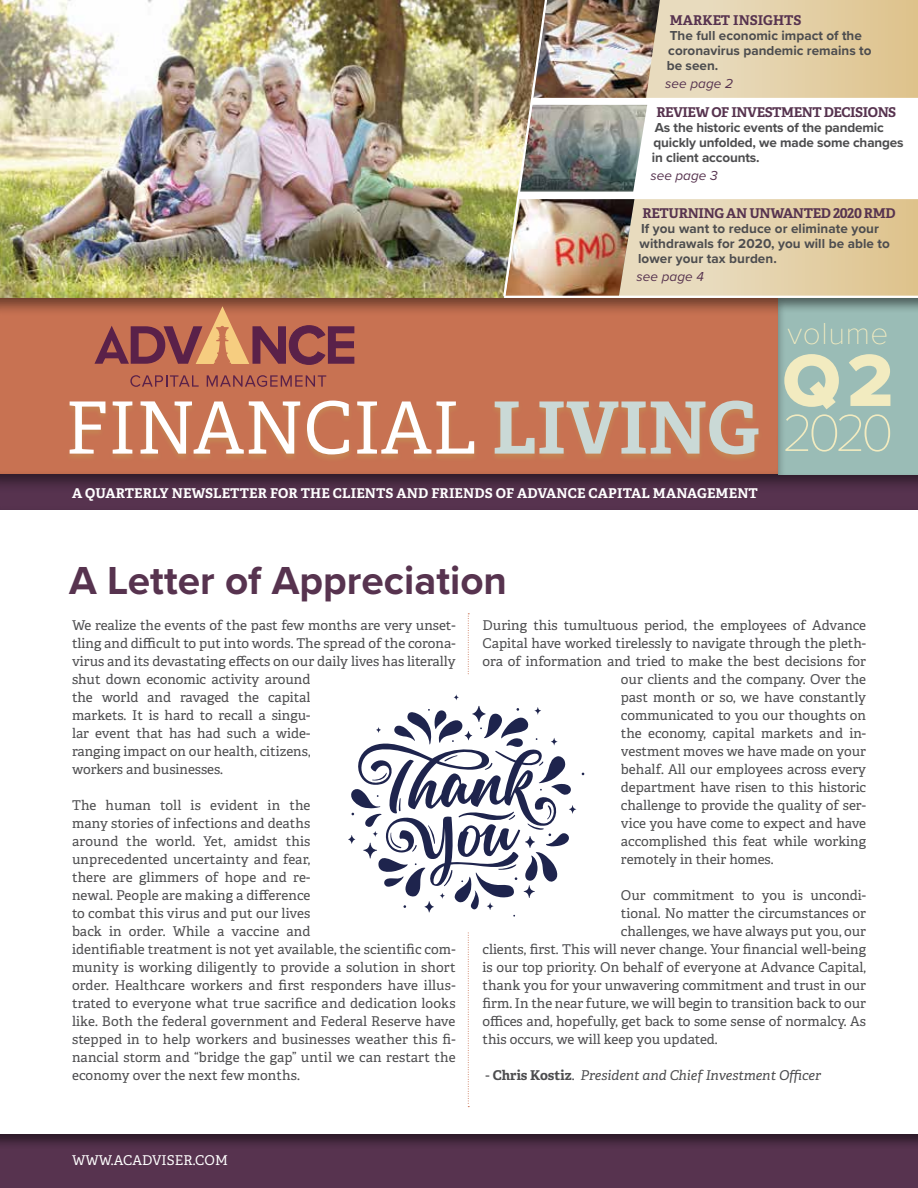
<style>
.page{position:relative;width:918px;height:1188px;background:#fff}
.page>*{position:absolute;margin:0;border:0;box-sizing:border-box;transform-origin:0 0}
.t1{font:76.5px "Proxima Nova Extrabld";color:#f2ebc0}
.t2{font:72px "Adelle PE";color:#fff}
.t3{font:100 54px "Proxima Nova T";color:#f2ebc0}
.t4{font:700 40.5px "Proxima Nova";color:#57334f}
.t5{font:100 31.5px "Proxima Nova T";letter-spacing:.02em;color:#f2ebc0}
.t6{font:13.5px/18px "Adelle PE";color:#4d4d4f}
.t7{font:700 13.5px/15px "Proxima Nova";color:#4d4d4f}
.t8{font:700 13.5px "Adelle PE";letter-spacing:.01em;color:#fff}
.t9{font:700 13.5px "Adelle PE";letter-spacing:-.03em;color:#57334f}
.t10{font:italic 13.5px "Adelle PE";color:#4d4d4f}
.t11{font:italic 13.5px "Proxima Nova";letter-spacing:.005em;color:#57334f}
.t12{font:13.5px "Adelle PE";letter-spacing:.005em;color:#fff}
.t13{font:700 13.5px "Adelle PE";letter-spacing:.005em;color:#57334f}
.s1{font-weight:700;color:#cad9d6}
.s2{font-style:normal}
.s3{font-weight:700;font-style:normal}
</style>
<div class="page">
<img style="left:0;top:0;width:502px;height:290px">
<div style="left:0;top:290px;width:789px;height:187px;background:#000;opacity:.5"></div>
<div style="left:0;top:1126px;width:918px;height:62px;background:#000;opacity:.5"></div>
<div style="left:0;top:467px;width:918px;height:43px;background:#000;opacity:.5"></div>
<div style="left:65px;top:400px;width:698px;height:63px;background:#bcbd57;opacity:.25"></div>
<svg style="left:130px;top:375px;width:69px;height:12px"></svg>
<svg style="left:207px;top:375px;width:119px;height:12px"></svg>
<svg style="left:94px;top:306px;width:260px;height:59px;background:#ab6252"></svg>
<svg style="left:348px;top:613px;width:228px;height:494px"></svg>
<div style="left:765px;top:290px;width:153px;height:187px;background:#000;opacity:.5"></div>
<img style="left:502px;top:0;width:416px;height:299px">
<hr style="left:532px;top:98px;width:386px;height:2px;background:#fff">
<hr style="left:518px;top:197px;width:400px;height:2px;background:#fff">
<hr style="left:504px;top:296px;width:414px;height:2px;background:#fff">
<p class="t13" style="left:670px;top:11px;width:133px">MARKET INSIGHTS</p>
<p class="t7" style="left:667px;top:28px;width:206px">The full economic impact of the coronavirus pandemic remains to be seen.</p>
<p class="t11" style="left:665px;top:74px;width:69px">see page 2</p>
<p class="t9" style="left:656px;top:103px;width:241px">REVIEW OF INVESTMENT DECISIONS</p>
<p class="t7" style="left:652px;top:120px;width:253px">As the historic events of the pandemic quickly unfolded, we made some changes in client accounts.</p>
<p class="t11" style="left:650px;top:166px;width:69px">see page 3</p>
<p class="t9" style="left:643px;top:203px;width:255px">RETURNING AN UNWANTED 2020 RMD</p>
<p class="t7" style="left:638px;top:220px;width:253px">If you want to reduce or eliminate your withdrawals for 2020, you will be able to lower your tax burden.</p>
<p class="t11" style="left:637px;top:266px;width:69px">see page 4</p>
<h2 class="t2" style="left:65px;top:375px;width:695px">FINANCIAL <span class="s1">LIVING</span></h2>
<p class="t8" style="left:72px;top:484px;width:688px">A QUARTERLY NEWSLETTER FOR THE CLIENTS AND FRIENDS OF ADVANCE CAPITAL MANAGEMENT</p>
<h3 class="t5" style="left:787px;top:310px;width:103px">volume</h3>
<h1 class="t1" style="left:782px;top:323px;width:113px">Q2</h1>
<h3 class="t3" style="left:782px;top:393px;width:113px">2020</h3>
<h3 class="t4" style="left:69px;top:550px;width:439px">A Letter of Appreciation</h3>
<p class="t6" style="left:72px;top:616px;width:385px">We realize the events of the past few months are very unset&shy;tling and difficult to put into words. The spread of the corona&shy;virus and its devastating effects on our daily lives has literally shut down economic activity around<br>the world and ravaged the capital<br>markets. It is hard to recall a singu-<br>lar event that has had such a wide-<br>ranging impact on our health, citizens,<br>workers and businesses.</p>
<p class="t6" style="left:72px;top:796px;width:385px">The human toll is evident in the<br>many stories of infections and deaths<br>around the world. Yet, amidst this<br>unprecedented uncertainty and fear,<br>there are glimmers of hope and re-<br>newal. People are making a difference<br>to combat this virus and put our lives<br>back in order. While a vaccine and<br>identifiable treatment is not yet available, the scientific com&shy;munity is working diligently to provide a solution in short order. Healthcare workers and first responders have illus&shy;trated to everyone what true sacrifice and dedication looks like. Both the federal government and Federal Reserve have stepped in to help workers and businesses weather this fi&shy;nancial storm and “bridge the gap” until we can restart the economy over the next few months.</p>
<p class="t6" style="left:483px;top:616px;width:385px">During this tumultuous period, the employees of Advance</p>
<p class="t6" style="left:483px;top:634px;width:385px">Capital have worked tirelessly to navigate through the pleth-</p>
<p class="t6" style="left:483px;top:652px;width:385px">ora of information and tried to make the best decisions for</p>
<p class="t6" style="left:621px;top:670px;width:247px">our clients and the company. Over the</p>
<p class="t6" style="left:621px;top:688px;width:247px">past month or so, we have constantly</p>
<p class="t6" style="left:621px;top:706px;width:247px">communicated to you our thoughts on</p>
<p class="t6" style="left:621px;top:724px;width:247px">the economy, capital markets and in-</p>
<p class="t6" style="left:621px;top:742px;width:247px">vestment moves we have made on your</p>
<p class="t6" style="left:621px;top:760px;width:247px">behalf. All our employees across every</p>
<p class="t6" style="left:621px;top:778px;width:247px">department have risen to this historic</p>
<p class="t6" style="left:621px;top:796px;width:247px">challenge to provide the quality of ser-</p>
<p class="t6" style="left:621px;top:814px;width:247px">vice you have come to expect and have</p>
<p class="t6" style="left:621px;top:831px;width:247px">accomplished this feat while working</p>
<p class="t6" style="left:621px;top:849px;width:154px">remotely in their homes.</p>
<p class="t6" style="left:621px;top:885px;width:247px">Our commitment to you is uncondi-</p>
<p class="t6" style="left:621px;top:903px;width:247px">tional. No matter the circumstances or</p>
<p class="t6" style="left:621px;top:921px;width:247px">challenges, we have always put you, our</p>
<p class="t6" style="left:483px;top:939px;width:385px">clients, first. This will never change. Your financial well-being</p>
<p class="t6" style="left:483px;top:957px;width:385px">is our top priority. On behalf of everyone at Advance Capital,</p>
<p class="t6" style="left:483px;top:975px;width:385px">thank you for your unwavering commitment and trust in our</p>
<p class="t6" style="left:483px;top:993px;width:385px">firm. In the near future, we will begin to transition back to our</p>
<p class="t6" style="left:483px;top:1011px;width:385px">offices and, hopefully, get back to some sense of normalcy. As</p>
<p class="t6" style="left:483px;top:1029px;width:237px">this occurs, we will keep you updated.</p>
<p class="t10" style="left:486px;top:1065px;width:337px"><span class="s2">-</span> <span class="s3">Chris Kostiz</span><span class="s2">.</span> President and Chief Investment Officer</p>
<p class="t12" style="left:72px;top:1150px;width:157px">WWW.ACADVISER.COM</p>
</div>
